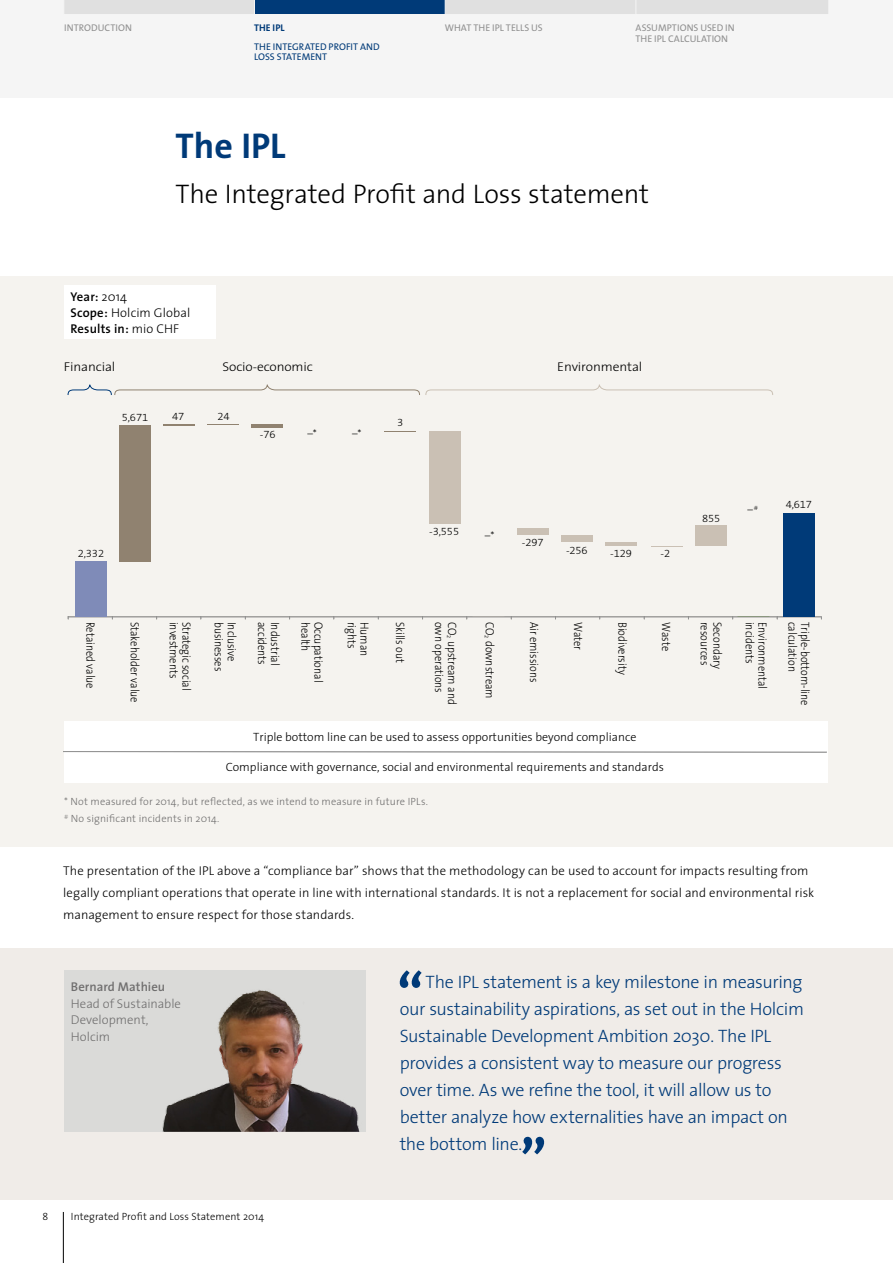
<style>
.page{position:relative;width:893px;height:1263px;background:#fff}
.page>*{position:absolute;margin:0;border:0;box-sizing:border-box;transform-origin:0 0}
.L1_heading{font:700 36px "The Sans";color:#003a78}
.L2_heading{font:300 27px "The Sans";letter-spacing:-.005em;color:#000}
.Body_copy{font:300 18px/27px "The Sans";letter-spacing:-.015em;color:#003a78}
.Body_copy-2{font:300 12.75px/21.8px "The Sans";letter-spacing:.005em;color:#000}
.Case_study_heading{font:300 12.75px/16.5px "The Sans";color:#706f6f}
.Body_copy-3{font:300 12.75px "The Sans";letter-spacing:.005em;color:#000;scale:1.06 1}
.Footnotes{font:600 12.75px "The Sans";letter-spacing:.01em;color:#000}
.Footnotes-2{font:300 12.75px "The Sans";letter-spacing:.01em;color:#000}
.t1{font:300 12px/12.8px "The Sans";color:#000;scale:.87 1}
.t2{font:300 12px "The Sans";color:#000}
.Footnotes-3{font:300 10.5px "The Sans";letter-spacing:.015em;color:#706f6f}
.t3{font:10.5px "The Sans Light Expert";letter-spacing:-.01em;color:#000;scale:1.06 1}
.t4{font:300 10.5px "The Sans";letter-spacing:.01em;color:#000}
.t5{font:300 10.5px "The Sans";letter-spacing:.01em;color:#000;scale:1.06 1}
.t6{font:10.5px "The Sans Light Expert";letter-spacing:-.01em;color:#000}
.Navigation{font:9.75px/10.5px "The Sans Caps";letter-spacing:.005em;color:#909090}
.Navigation-2{font:9.75px/10.5px "The Sans Caps";letter-spacing:.005em;color:#003a78}
.Navigation-3{font:9.75px "The Sans Bold Caps";letter-spacing:.005em;color:#003a78}
.s1{font-weight:300}
.s2{font-weight:600}
.s3{font-family:"The Sans";font-weight:300}
.s4{font-family:"The Sans Light Expert";font-weight:400}
</style>
<div class="page">
<div style="left:0;top:276px;width:893px;height:571px;background:#f5f3ef"></div>
<div style="left:64px;top:286px;width:151px;height:53px;background:#fff"></div>
<div style="left:0;top:948px;width:893px;height:252px;background:#f0ece8"></div>
<svg style="left:399px;top:970px;width:23px;height:18px"></svg>
<svg style="left:522px;top:1137px;width:23px;height:17px"></svg>
<div style="left:64px;top:970px;width:302px;height:162px;background:#dadad8"></div>
<img style="left:162px;top:990px;width:198px;height:142px">
<div style="left:64px;top:721px;width:763px;height:32px;background:#fff"></div>
<div style="left:64px;top:751px;width:763px;height:31px;background:#fff"></div>
<svg style="left:67px;top:384px;width:706px;height:11px"></svg>
<svg style="left:64px;top:751px;width:763px;height:2px;background:#bababa"></svg>
<hr style="left:68px;top:617px;width:754px;height:1px;background:#909090">
<div style="left:783px;top:513px;width:32px;height:104px;background:#003a78"></div>
<div style="left:695px;top:525px;width:32px;height:21px;background:#cac0b4"></div>
<hr style="left:605px;top:542px;width:32px;height:4px;background:#cac0b4">
<div style="left:561px;top:535px;width:32px;height:7px;background:#cac0b4"></div>
<div style="left:517px;top:528px;width:32px;height:7px;background:#cac0b4"></div>
<div style="left:429px;top:431px;width:32px;height:92px;background:#cac0b4"></div>
<hr style="left:251px;top:424px;width:32px;height:4px;background:#908270">
<hr style="left:207px;top:424px;width:32px;height:1px;background:#908270">
<hr style="left:163px;top:425px;width:32px;height:1px;background:#908270">
<div style="left:119px;top:426px;width:32px;height:136px;background:#908270"></div>
<div style="left:75px;top:562px;width:32px;height:55px;background:#7f8bb8"></div>
<div style="left:0;top:0;width:893px;height:98px;background:#f5f5f5"></div>
<svg style="left:64px;top:0;width:764px;height:14px;background:#a8b6c6"></svg>
<hr style="left:63px;top:1212px;width:1px;height:51px;background:#000">
<p class="Navigation" style="left:64px;top:22px;width:69px">INTRODUCTION</p>
<p class="Navigation-3" style="left:254px;top:20px;width:32px">THE IPL</p>
<p class="Navigation" style="left:445px;top:22px;width:100px">WHAT THE IPL TELLS US</p>
<p class="Navigation" style="left:635px;top:22px;width:101px">ASSUMPTIONS USED IN<br>THE IPL CALCULATION</p>
<p class="Navigation-2" style="left:254px;top:41px;width:127px">THE INTEGRATED PROFIT AND<br>LOSS STATEMENT</p>
<p class="L1_heading" style="left:176px;top:116px;width:111px">The IPL</p>
<p class="L2_heading" style="left:176px;top:171px;width:475px">The Integrated Profit and Loss statement</p>
<p class="Footnotes" style="left:70px;top:286px;width:58px">Year: <span class="s1">2014</span></p>
<p class="Footnotes-2" style="left:70px;top:302px;width:121px"><span class="s2">Scope:</span> Holcim Global</p>
<p class="Footnotes" style="left:70px;top:318px;width:110px">Results in: <span class="s1">mio CHF</span></p>
<p class="Body_copy-3" style="left:64px;top:356px;width:50px">Financial</p>
<p class="Body_copy-3" style="left:222px;top:356px;width:87px">Socio-economic</p>
<p class="Body_copy-3" style="left:557px;top:356px;width:82px">Environmental</p>
<p class="t3" style="left:122px;top:409px;width:26px">5,671</p>
<p class="t3" style="left:172px;top:407px;width:13px">47</p>
<p class="t3" style="left:217px;top:407px;width:13px">24</p>
<p class="t3" style="left:260px;top:426px;width:16px"><span class="s3">-</span>76</p>
<p class="t5" style="left:307px;top:425px;width:11px">–*</p>
<p class="t5" style="left:352px;top:425px;width:11px">–*</p>
<p class="t3" style="left:78px;top:545px;width:26px">2,332</p>
<p class="t3" style="left:397px;top:413px;width:7px">3</p>
<p class="t3" style="left:429px;top:522px;width:30px"><span class="s3">-</span>3,555</p>
<p class="t5" style="left:485px;top:526px;width:11px">–*</p>
<p class="t3" style="left:522px;top:533px;width:22px"><span class="s3">-</span>297</p>
<p class="t3" style="left:566px;top:541px;width:22px"><span class="s3">-</span>256</p>
<p class="t3" style="left:610px;top:545px;width:22px"><span class="s3">-</span>129</p>
<p class="t5" style="left:660px;top:545px;width:11px">-<span class="s4">2</span></p>
<p class="t3" style="left:702px;top:510px;width:19px">855</p>
<p class="t5" style="left:748px;top:501px;width:11px">–<sup>#</sup></p>
<p class="t3" style="left:786px;top:496px;width:26px">4,617</p>
<p class="t1" style="left:97px;top:622px;width:78px;rotate:90deg">Retained value</p>
<p class="t1" style="left:142px;top:622px;width:94px;rotate:90deg">Stakeholder value</p>
<p class="t1" style="left:181px;top:622px;width:66px;rotate:90deg">investments</p>
<p class="t1" style="left:193px;top:622px;width:80px;rotate:90deg">Strategic social</p>
<p class="t1" style="left:226px;top:622px;width:58px;rotate:90deg">businesses</p>
<p class="t1" style="left:238px;top:622px;width:47px;rotate:90deg">Inclusive</p>
<p class="t1" style="left:269px;top:622px;width:51px;rotate:90deg">accidents</p>
<p class="t1" style="left:282px;top:622px;width:52px;rotate:90deg">Industrial</p>
<p class="t1" style="left:312px;top:622px;width:35px;rotate:90deg">health</p>
<p class="t1" style="left:325px;top:622px;width:71px;rotate:90deg">Occupational</p>
<p class="t1" style="left:358px;top:622px;width:32px;rotate:90deg">rights</p>
<p class="t1" style="left:371px;top:622px;width:41px;rotate:90deg">Human</p>
<p class="t1" style="left:407px;top:622px;width:48px;rotate:90deg">Skills out</p>
<p class="t1" style="left:459px;top:622px;width:96px;rotate:90deg">CO<sub>2</sub> upstream and own operations</p>
<p class="t1" style="left:497px;top:622px;width:90px;rotate:90deg">CO<sub>2</sub> downstream</p>
<p class="t1" style="left:541px;top:622px;width:71px;rotate:90deg">Air emissions</p>
<p class="t1" style="left:585px;top:622px;width:34px;rotate:90deg">Water</p>
<p class="t1" style="left:629px;top:622px;width:62px;rotate:90deg">Biodiversity</p>
<p class="t1" style="left:673px;top:622px;width:35px;rotate:90deg">Waste</p>
<p class="t1" style="left:712px;top:622px;width:51px;rotate:90deg">resources</p>
<p class="t1" style="left:724px;top:622px;width:56px;rotate:90deg">Secondary</p>
<p class="t1" style="left:757px;top:622px;width:49px;rotate:90deg">incidents</p>
<p class="t1" style="left:769px;top:622px;width:79px;rotate:90deg">Environmental</p>
<p class="t1" style="left:799px;top:622px;width:59px;rotate:90deg">calculation</p>
<p class="t1" style="left:812px;top:622px;width:97px;rotate:90deg">Triple-bottom-line</p>
<p class="t2" style="left:253px;top:727px;width:385px">Triple bottom line can be used to assess opportunities beyond compliance</p>
<p class="t2" style="left:226px;top:757px;width:440px">Compliance with governance, social and environmental requirements and standards</p>
<p class="Footnotes-3" style="left:64px;top:793px;width:365px">* Not measured for 2014, but reflected, as we intend to measure in future IPLs.</p>
<p class="Footnotes-3" style="left:64px;top:810px;width:157px"><sup>#</sup> No significant incidents in 2014.</p>
<p class="Body_copy-2" style="left:63px;top:859px;width:752px">The presentation of the IPL above a “compliance bar” shows that the methodology can be used to account for impacts resulting from legally compliant operations that operate in line with international standards. It is not a replacement for social and environmental risk management to ensure respect for those standards.</p>
<p class="Case_study_heading" style="left:71px;top:978px;width:112px"><span class="s2">Bernard Mathieu<br></span>Head of Sustainable<br>Development,<br>Holcim</p>
<p class="t6" style="left:42px;top:1207px;width:7px">8</p>
<p class="t4" style="left:71px;top:1207px;width:195px">Integrated Profit and Loss Statement 2014</p>
<p class="Body_copy" style="left:400px;top:968px;width:406px;text-indent:26px">The IPL statement is a key milestone in measuring our sustainability aspirations, as set out in the Holcim Sustainable Development Ambition 2030. The IPL provides a consistent way to measure our progress over time. As we refine the tool, it will allow us to better analyze how externalities have an impact on the bottom line.</p>
</div>
